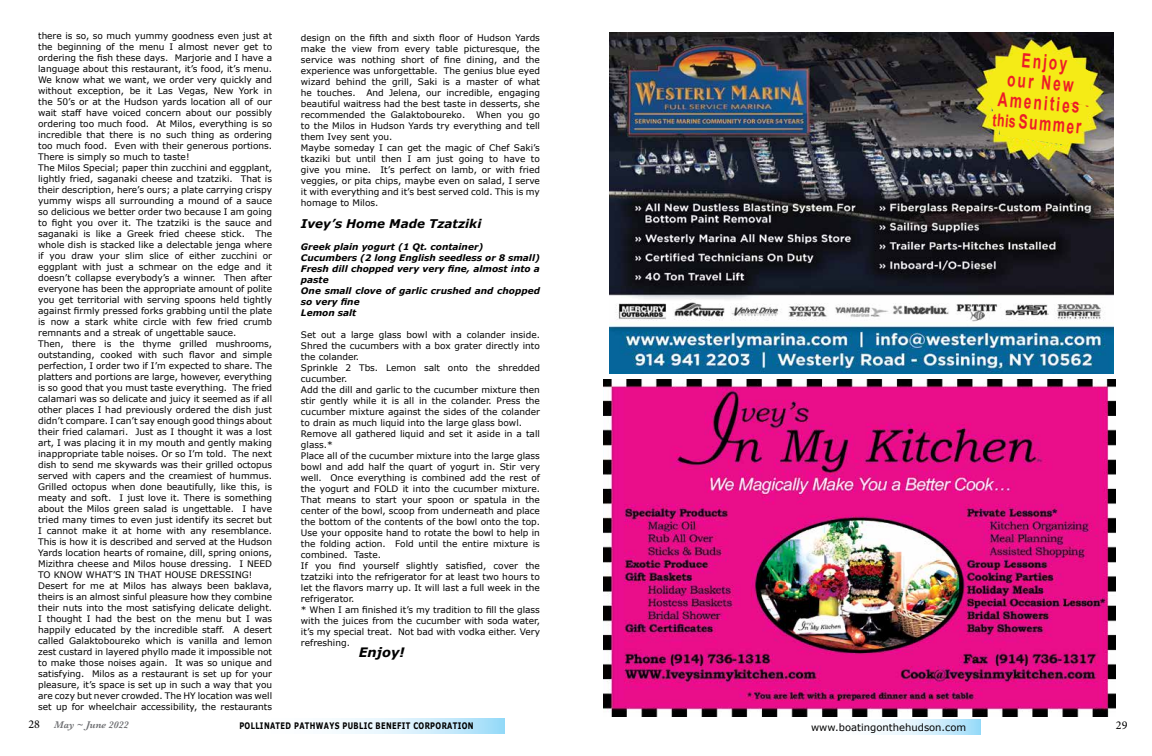
<style>
.page{position:relative;width:1152px;height:756px;background:#fff}
.page>*{position:absolute;margin:0;border:0;box-sizing:border-box;transform-origin:0 0}
.t1{font:700 19.6px/20.6px "Arial";color:#ed1c27;text-align:center;scale:.7 1}
.t2{font:700 17.5px/21px "Arial";color:#e03121;text-align:center;scale:.73 1}
.t3{font:italic 700 13px "Verdana";color:#000}
.t4{font:italic 700 12px "Verdana";color:#000}
.t5{font:12px "Minion Pro";color:#000}
.t6{font:10px "Verdana";color:#000}
.t7{font:italic 600 10px "Baskerville";color:#6d6e71}
.t8{font:9px/11px "Verdana";color:#000}
.t9{font:italic 700 9px/11px "Verdana";color:#000}
.t10{font:700 9px "Verdana";letter-spacing:.05em;color:#000;scale:.75 1}
.s1{font-size:17.5px}
.s2{font-family:"Minion Pro";font-weight:400;font-style:normal;font-size:12px;color:#000}
</style>
<div class="page">
<svg style="left:336px;top:718px;width:168px;height:15px"></svg>
<svg style="left:878px;top:720px;width:103px;height:15px"></svg>
<img style="left:603px;top:379px;width:513px;height:337px">
<img style="left:610px;top:32px;width:504px;height:341px">
<svg style="left:986px;top:50px;width:107px;height:95px;background:#e5dc19"></svg>
<p class="t8" style="left:38px;top:31px;width:236px">there is so, so much yummy goodness even just at the beginning of the menu I almost never get to ordering the fish these days. Marjorie and I have a language about this restaurant, it’s food, it’s menu.<br>We know what we want, we order very quickly and without exception, be it Las Vegas, New York in the 50’s or at the Hudson yards location all of our wait staff have voiced concern about our possibly ordering too much food. At Milos, everything is so incredible that there is no such thing as ordering too much food. Even with their generous portions.<br>There is simply so much to taste!<br>The Milos Special; paper thin zucchini and eggplant, lightly fried, saganaki cheese and tzatziki. That is their description, here’s ours; a plate carrying crispy yummy wisps all surrounding a mound of a sauce so delicious we better order two because I am going to fight you over it. The tzatziki is the sauce and saganaki is like a Greek fried cheese stick. The whole dish is stacked like a delectable jenga where if you draw your slim slice of either zucchini or eggplant with just a schmear on the edge and it doesn’t collapse everybody’s a winner. Then after everyone has been the appropriate amount of polite you get territorial with serving spoons held tightly against firmly pressed forks grabbing until the plate is now a stark white circle with few fried crumb remnants and a streak of ungettable sauce.<br>Then, there is the thyme grilled mushrooms, outstanding, cooked with such flavor and simple perfection, I order two if I’m expected to share. The platters and portions are large, however, everything is so good that you must taste everything. The fried calamari was so delicate and juicy it seemed as if all other places I had previously ordered the dish just didn’t compare. I can’t say enough good things about their fried calamari. Just as I thought it was a lost art, I was placing it in my mouth and gently making inappropriate table noises. Or so I’m told. The next dish to send me skywards was their grilled octopus served with capers and the creamiest of hummus.<br>Grilled octopus when done beautifully, like this, is meaty and soft. I just love it. There is something about the Milos green salad is ungettable. I have tried many times to even just identify its secret but I cannot make it at home with any resemblance.<br>This is how it is described and served at the Hudson Yards location hearts of romaine, dill, spring onions, Mizithra cheese and Milos house dressing. I NEED TO KNOW WHAT’S IN THAT HOUSE DRESSING!<br>Desert for me at Milos has always been baklava, theirs is an almost sinful pleasure how they combine their nuts into the most satisfying delicate delight.<br>I thought I had the best on the menu but I was happily educated by the incredible staff. A desert called Galaktoboureko which is vanilla and lemon zest custard in layered phyllo made it impossible not to make those noises again. It was so unique and satisfying. Milos as a restaurant is set up for your pleasure, it’s space is set up in such a way that you are cozy but never crowded. The HY location was well set up for wheelchair accessibility, the restaurants</p>
<p class="t8" style="left:301px;top:32px;width:241px">design on the fifth and sixth floor of Hudson Yards make the view from every table picturesque, the service was nothing short of fine dining, and the experience was unforgettable. The genius blue eyed wizard behind the grill, Saki is a master of what he touches. And Jelena, our incredible, engaging beautiful waitress had the best taste in desserts, she recommended the Galaktoboureko. When you go to the Milos in Hudson Yards try everything and tell them Ivey sent you.<br>Maybe someday I can get the magic of Chef Saki’s tkaziki but until then I am just going to have to give you mine. It’s perfect on lamb, or with fried veggies, or pita chips, maybe even on salad, I serve it with everything and it’s best served cold. This is my homage to Milos.</p>
<h3 class="t4" style="left:301px;top:216px;width:182px">Ivey’s Home Made Tzatziki</h3>
<p class="t9" style="left:301px;top:241px;width:241px">Greek plain yogurt (1 Qt. container)<br>Cucumbers (2 long English seedless or 8 small)<br>Fresh dill chopped very very fine, almost into a paste<br>One small clove of garlic crushed and chopped so very fine<br>Lemon salt</p>
<p class="t8" style="left:301px;top:329px;width:241px">Set out a large glass bowl with a colander inside.<br>Shred the cucumbers with a box grater directly into the colander.<br>Sprinkle 2 Tbs. Lemon salt onto the shredded cucumber.<br>Add the dill and garlic to the cucumber mixture then stir gently while it is all in the colander. Press the cucumber mixture against the sides of the colander to drain as much liquid into the large glass bowl.<br>Remove all gathered liquid and set it aside in a tall glass.*<br>Place all of the cucumber mixture into the large glass bowl and add half the quart of yogurt in. Stir very well. Once everything is combined add the rest of the yogurt and FOLD it into the cucumber mixture.<br>That means to start your spoon or spatula in the center of the bowl, scoop from underneath and place the bottom of the contents of the bowl onto the top.<br>Use your opposite hand to rotate the bowl to help in the folding action. Fold until the entire mixture is combined. Taste.<br>If you find yourself slightly satisfied, cover the tzatziki into the refrigerator for at least two hours to let the flavors marry up. It will last a full week in the refrigerator.<br>* When I am finished it’s my tradition to fill the glass with the juices from the cucumber with soda water, it’s my special treat. Not bad with vodka either. Very refreshing.</p>
<h3 class="t3" style="left:359px;top:643px;width:47px">Enjoy!</h3>
<h1 class="t1" style="left:999px;top:48px;width:128px;rotate:5deg">Enjoy<br>our New<br>Amenities <span class="s1">this</span> Summer</h1>
<h2 class="t2" style="left:995px;top:54px;width:140px;rotate:9deg">Join Us For<br>Another Great<br>Boating</h2>
<p class="t7" style="left:28px;top:718px;width:102px"><span class="s2">28</span> May ~ June 2022</p>
<p class="t10" style="left:239px;top:720px;width:314px">POLLINATED PATHWAYS PUBLIC BENEFIT CORPORATION</p>
<p class="t6" style="left:811px;top:721px;width:157px">www.boatingonthehudson.com</p>
<h3 class="t5" style="left:1116px;top:717px;width:13px">29</h3>
</div>
